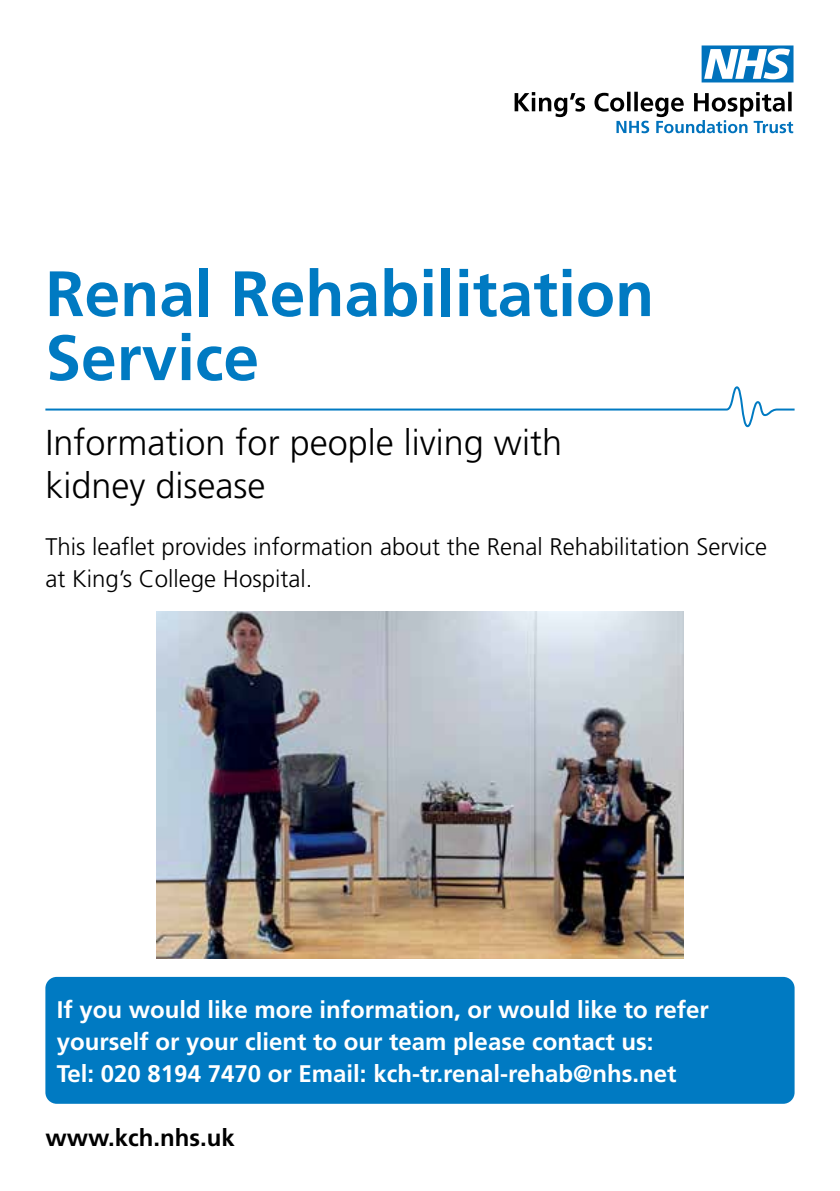
<style>
.page{position:relative;width:840px;height:1191px;background:#fff}
.page>*{position:absolute;margin:0;border:0;box-sizing:border-box;transform-origin:0 0}
.t1{font:700 64px/64px "Frutiger";color:#007ac2}
.t2{font:300 36px/43.2px "Frutiger";color:#000}
.t3{font:700 24px/32px "Frutiger";color:#fff}
.t4{font:300 24px/32px "Frutiger";color:#000}
.t5{font:700 24px "Frutiger";color:#000}
</style>
<div class="page">
<svg style="left:45px;top:386px;width:750px;height:42px"></svg>
<div style="left:45px;top:977px;width:749px;height:126px;background:#007ac2;border-radius:11px"></div>
<svg style="left:514px;top:92px;width:278px;height:41px"></svg>
<svg style="left:701px;top:45px;width:92px;height:37px"></svg>
<img style="left:156px;top:611px;width:527px;height:347px">
<h1 class="t1" style="left:45px;top:261px;width:610px">Renal Rehabilitation<br>Service</h1>
<h2 class="t2" style="left:45px;top:421px;width:518px">Information for people living with kidney disease</h2>
<p class="t4" style="left:45px;top:530px;width:722px">This leaflet provides information about the Renal Rehabilitation Service at King’s College Hospital.</p>
<p class="t3" style="left:57px;top:993px;width:653px">If you would like more information, or would like to refer yourself or your client to our team please contact us:<br>Tel: 020 8194 7470 or Email: kch-tr.renal-rehab@nhs.net</p>
<p class="t5" style="left:45px;top:1123px;width:191px">www.kch.nhs.uk</p>
</div>
